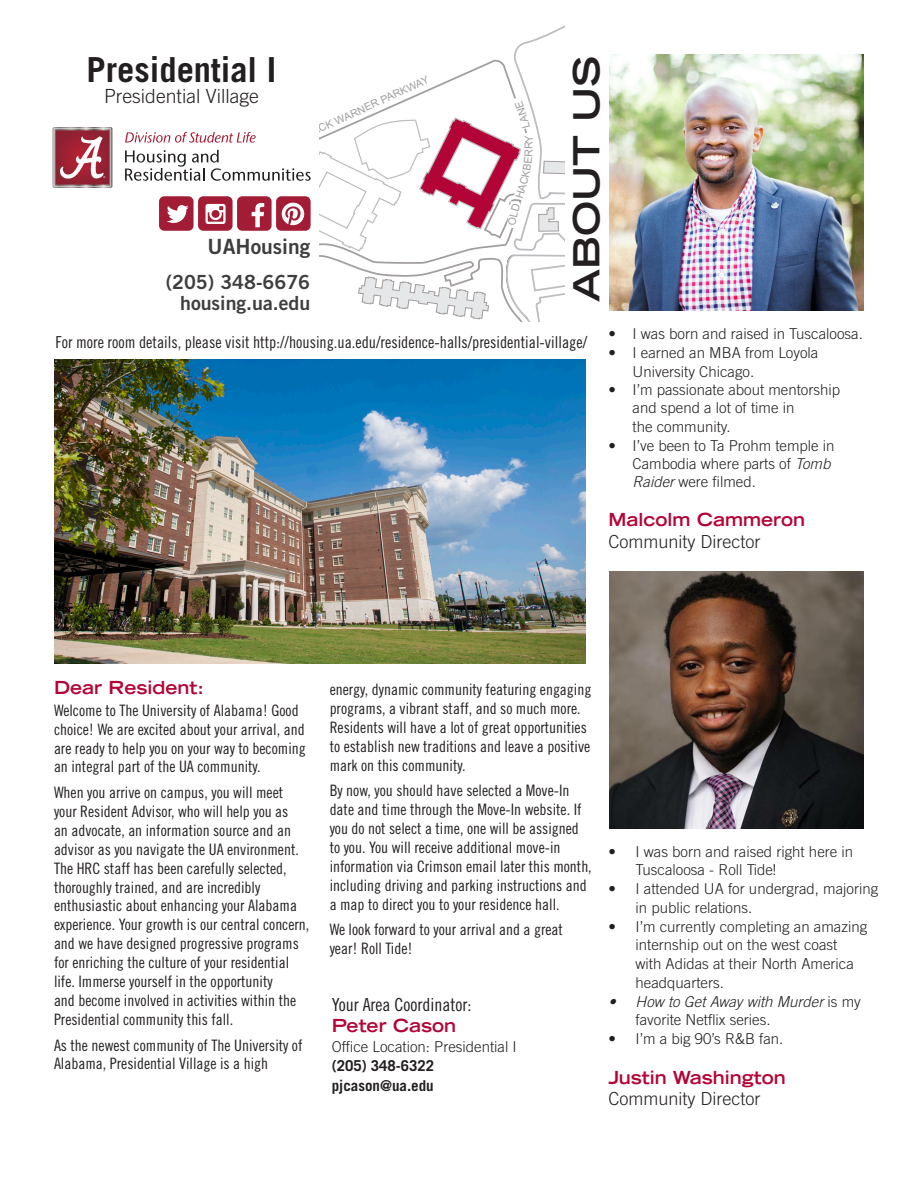
<style>
.page{position:relative;width:918px;height:1188px;background:#fff}
.page>*{position:absolute;margin:0;border:0;box-sizing:border-box;transform-origin:0 0}
.Body{font:700 expanded 36px "Trade Gothic LT Std";color:#231f20}
.Body-2{font:700 34.5px "Trade Gothic LT Std";color:#231f20}
.Body-3{font:21px "Trade Gothic LT Std Bd 2";color:#3e3e3f}
.Body-4{font:19.5px "Trade Gothic LT Std Bd 2";color:#3e3e3f}
.Body-5{font:300 19.5px "Trade Gothic LT Std";color:#231f20}
.Body-6{font:300 18px/21.6px "Trade Gothic LT Std";color:#231f20}
.Body-7{font:18px/21.6px "Trade Gothic LT Std Cn 18";color:#231f20}
.Body-8{font:700 expanded 18px "Trade Gothic LT Std";color:#b30437}
.Body-9{font:16.5px "Trade Gothic LT Std Cn 18";color:#231f20}
.Body-10{font:15.75px/18.9px "Trade Gothic LT Std Cn 18";color:#231f20}
.Body-11{font:300 15px/18.8px "Trade Gothic LT Std";color:#231f20}
.Body-12{font:700 15px "Trade Gothic LT Std";color:#231f20}
.t1{font:10.65px "Arial";color:#a29e9e}
.s1{font-style:italic}
.s2{font-weight:700;font-stretch:expanded;color:#b30437}
.s3{font-family:"Trade Gothic LT Std";font-weight:700;font-stretch:expanded;color:#b30437}
</style>
<div class="page">
<img style="left:54px;top:360px;width:532px;height:303px">
<img style="left:609px;top:572px;width:255px;height:257px">
<img style="left:609px;top:54px;width:255px;height:257px">
<svg style="left:52px;top:127px;width:60px;height:61px;background:#ab5e68"></svg>
<svg style="left:125px;top:150px;width:186px;height:31px"></svg>
<svg style="left:125px;top:132px;width:131px;height:11px"></svg>
<svg style="left:159px;top:196px;width:152px;height:35px"></svg>
<svg style="left:320px;top:25px;width:245px;height:296px"></svg>
<p class="Body-2" style="left:87px;top:48px;width:191px">Presidential I</p>
<p class="Body-5" style="left:104px;top:84px;width:156px">Presidential Village</p>
<p class="t1" style="left:305px;top:127px;width:134px;rotate:-24deg">JACK WARNER PARKWAY</p>
<p class="Body-3" style="left:208px;top:234px;width:104px">UAHousing</p>
<p class="Body-4" style="left:166px;top:270px;width:146px">(205) 348-6676</p>
<p class="Body-4" style="left:180px;top:291px;width:132px">housing.ua.edu</p>
<p class="Body" style="left:563px;top:302px;width:247px;rotate:-90deg">ABOUT US</p>
<p class="Body-9" style="left:56px;top:332px;width:533px">For more room details, please visit http://housing.ua.edu/residence-halls/presidential-village/</p>
<p class="Body-11" style="left:609px;top:324px;width:256px">• I was born and raised in Tuscaloosa.</p>
<p class="Body-11" style="left:633px;top:343px;width:187px;text-indent:-24px">• I earned an MBA from Loyola<br>University Chicago.</p>
<p class="Body-11" style="left:633px;top:381px;width:209px;text-indent:-24px">• I’m passionate about mentorship and spend a lot of time in<br>the community.</p>
<p class="Body-11" style="left:633px;top:436px;width:203px;line-height:18px;text-indent:-24px">• I’ve been to Ta Prohm temple in<br>Cambodia where parts of <span class="s1">Tomb<br>Raider</span> were filmed.</p>
<p class="Body-6" style="left:609px;top:509px;width:198px"><span class="s2">Malcolm Cammeron<br></span>Community Director</p>
<p class="Body-8" style="left:54px;top:676px;width:152px">Dear Resident:</p>
<p class="Body-10" style="left:54px;top:701px;width:253px">Welcome to The University of Alabama! Good choice! We are excited about your arrival, and are ready to help you on your way to becoming an integral part of the UA community.</p>
<p class="Body-10" style="left:54px;top:783px;width:257px">When you arrive on campus, you will meet your Resident Advisor, who will help you as<br>an advocate, an information source and an advisor as you navigate the UA environment.<br>The HRC staff has been carefully selected, thoroughly trained, and are incredibly enthusiastic about enhancing your Alabama experience. Your growth is our central concern, and we have designed progressive programs for enriching the culture of your residential life. Immerse yourself in the opportunity<br>and become involved in activities within the Presidential community this fall.</p>
<p class="Body-10" style="left:54px;top:1035px;width:250px">As the newest community of The University of<br>Alabama, Presidential Village is a high</p>
<p class="Body-10" style="left:330px;top:680px;width:263px">energy, dynamic community featuring engaging programs, a vibrant staff, and so much more.<br>Residents will have a lot of great opportunities to establish new traditions and leave a positive mark on this community.</p>
<p class="Body-10" style="left:330px;top:781px;width:264px">By now, you should have selected a Move-In date and time through the Move-In website. If you do not select a time, one will be assigned to you. You will receive additional move-in information via Crimson email later this month, including driving and parking instructions and a map to direct you to your residence hall.</p>
<p class="Body-10" style="left:330px;top:920px;width:235px">We look forward to your arrival and a great year! Roll Tide!</p>
<p class="Body-7" style="left:332px;top:993px;width:141px">Your Area Coordinator:<br><span class="s3">Peter Cason</span></p>
<p class="Body-11" style="left:332px;top:1037px;width:187px">Office Location: Presidential I</p>
<p class="Body-12" style="left:332px;top:1057px;width:104px">(205) 348-6322</p>
<p class="Body-12" style="left:332px;top:1076px;width:103px">pjcason@ua.edu</p>
<p class="Body-11" style="left:636px;top:842px;width:219px;text-indent:-27px">• I was born and raised right here in<br>Tuscaloosa - Roll Tide!</p>
<p class="Body-11" style="left:636px;top:879px;width:244px;text-indent:-27px">• I attended UA for undergrad, majoring in public relations.</p>
<p class="Body-11" style="left:636px;top:917px;width:233px;text-indent:-27px">• I’m currently completing an amazing internship out on the west coast<br>with Adidas at their North America headquarters.</p>
<p class="Body-11" style="left:636px;top:992px;width:227px;text-indent:-27px"><span class="s1">• How to Get Away with Murder</span> is my favorite Netflix series.</p>
<p class="Body-11" style="left:609px;top:1029px;width:176px">• I’m a big 90’s R&amp;B fan.</p>
<p class="Body-6" style="left:609px;top:1066px;width:179px"><span class="s2">Justin Washington<br></span>Community Director</p>
</div>
